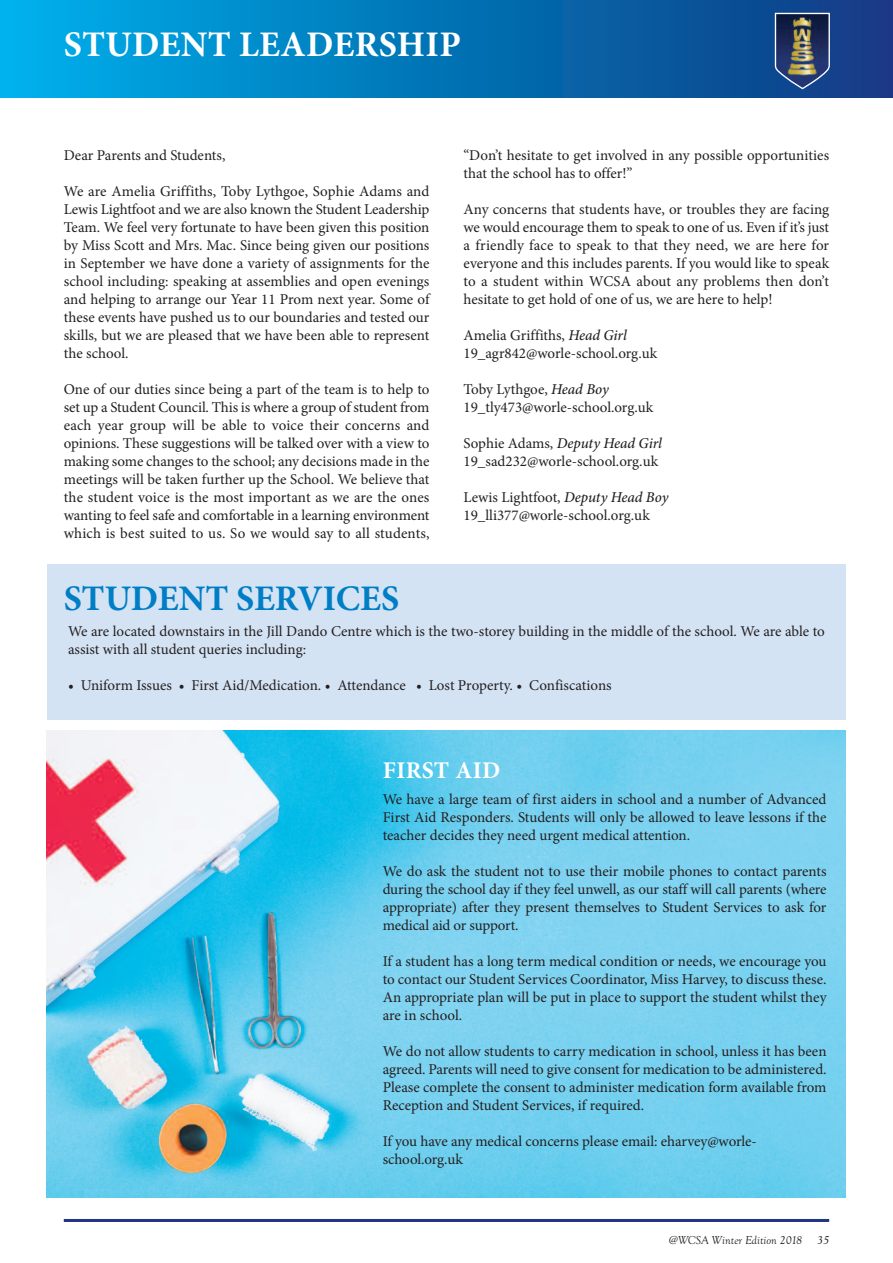
<style>
.page{position:relative;width:893px;height:1263px;background:#fff}
.page>*{position:absolute;margin:0;border:0;box-sizing:border-box;transform-origin:0 0}
.t1{font:700 36px "Minion Pro";letter-spacing:.01em;color:#fff}
.t2{font:700 36px "Minion Pro";color:#007ec5}
.t3{font:700 24px "Minion Pro";letter-spacing:.01em;color:#fff}
.t4{font:15px/18px "Minion Pro";color:#231f20;text-align:justify}
.t5{font:italic 12px "Goudy Old Style T";color:#231f20}
.s1{font-weight:500;font-style:italic}
</style>
<div class="page">
<hr style="left:64px;top:1219px;width:765px;height:3px;background:#1f3584">
<svg style="left:0;top:0;width:893px;height:98px;background:#0675b5"></svg>
<svg style="left:775px;top:65px;width:55px;height:24px"></svg>
<div style="left:47px;top:564px;width:799px;height:155px;background:#d4e3f4"></div>
<img style="left:47px;top:730px;width:799px;height:468px">
<h1 class="t1" style="left:64px;top:32px;width:399px">STUDENT LEADERSHIP</h1>
<p class="t4" style="left:64px;top:147px;width:163px">Dear Parents and Students,</p>
<p class="t4" style="left:64px;top:183px;width:367px">We are Amelia Griffiths, Toby Lythgoe, Sophie Adams and Lewis Lightfoot and we are also known the Student Leadership Team. We feel very fortunate to have been given this position by Miss Scott and Mrs. Mac. Since being given our positions in September we have done a variety of assignments for the school including: speaking at assemblies and open evenings and helping to arrange our Year 11 Prom next year. Some of these events have pushed us to our boundaries and tested our skills, but we are pleased that we have been able to represent the school.</p>
<p class="t4" style="left:64px;top:381px;width:367px">One of our duties since being a part of the team is to help to set up a Student Council. This is where a group of student from each year group will be able to voice their concerns and opinions. These suggestions will be talked over with a view to making some changes to the school; any decisions made in the meetings will be taken further up the School. We believe that the student voice is the most important as we are the ones wanting to feel safe and comfortable in a learning environment which is best suited to us. So we would say to all students,</p>
<h1 class="t2" style="left:64px;top:585px;width:337px">STUDENT SERVICES</h1>
<p class="t4" style="left:463px;top:147px;width:367px">“Don’t hesitate to get involved in any possible opportunities that the school has to offer!”</p>
<p class="t4" style="left:463px;top:201px;width:367px">Any concerns that students have, or troubles they are facing we would encourage them to speak to one of us. Even if it’s just a friendly face to speak to that they need, we are here for everyone and this includes parents. If you would like to speak to a student within WCSA about any problems then don’t hesitate to get hold of one of us, we are here to help!</p>
<p class="t4" style="left:463px;top:327px;width:195px">Amelia Griffiths, <span class="s1">Head Girl<br></span>19_agr842@worle-school.org.uk</p>
<p class="t4" style="left:463px;top:381px;width:191px">Toby Lythgoe, <span class="s1">Head Boy<br></span>19_tly473@worle-school.org.uk</p>
<p class="t4" style="left:463px;top:435px;width:200px">Sophie Adams, <span class="s1">Deputy Head Girl<br></span>19_sad232@worle-school.org.uk</p>
<p class="t4" style="left:463px;top:489px;width:206px">Lewis Lightfoot, <span class="s1">Deputy Head Boy<br></span>19_lli377@worle-school.org.uk</p>
<p class="t4" style="left:68px;top:623px;width:758px">We are located downstairs in the Jill Dando Centre which is the two-storey building in the middle of the school. We are able to assist with all student queries including:</p>
<p class="t4" style="left:68px;top:677px;width:545px">• Uniform Issues • First Aid/Medication. • Attendance • Lost Property. • Confiscations</p>
<h2 class="t3" style="left:383px;top:761px;width:119px">FIRST AID</h2>
<p class="t4" style="left:383px;top:792px;width:445px">We have a large team of first aiders in school and a number of Advanced First Aid Responders. Students will only be allowed to leave lessons if the teacher decides they need urgent medical attention.</p>
<p class="t4" style="left:383px;top:864px;width:445px">We do ask the student not to use their mobile phones to contact parents during the school day if they feel unwell, as our staff will call parents (where appropriate) after they present themselves to Student Services to ask for medical aid or support.</p>
<p class="t4" style="left:383px;top:954px;width:445px">If a student has a long term medical condition or needs, we encourage you to contact our Student Services Coordinator, Miss Harvey, to discuss these.<br>An appropriate plan will be put in place to support the student whilst they are in school.</p>
<p class="t4" style="left:383px;top:1044px;width:445px">We do not allow students to carry medication in school, unless it has been agreed. Parents will need to give consent for medication to be administered.<br>Please complete the consent to administer medication form available from Reception and Student Services, if required.</p>
<p class="t4" style="left:383px;top:1134px;width:376px">If you have any medical concerns please email: eharvey@worle&shy;school.org.uk</p>
<p class="t5" style="left:669px;top:1233px;width:135px">@WCSA Winter Edition 2018</p>
<p class="t5" style="left:817px;top:1233px;width:13px">35</p>
</div>
